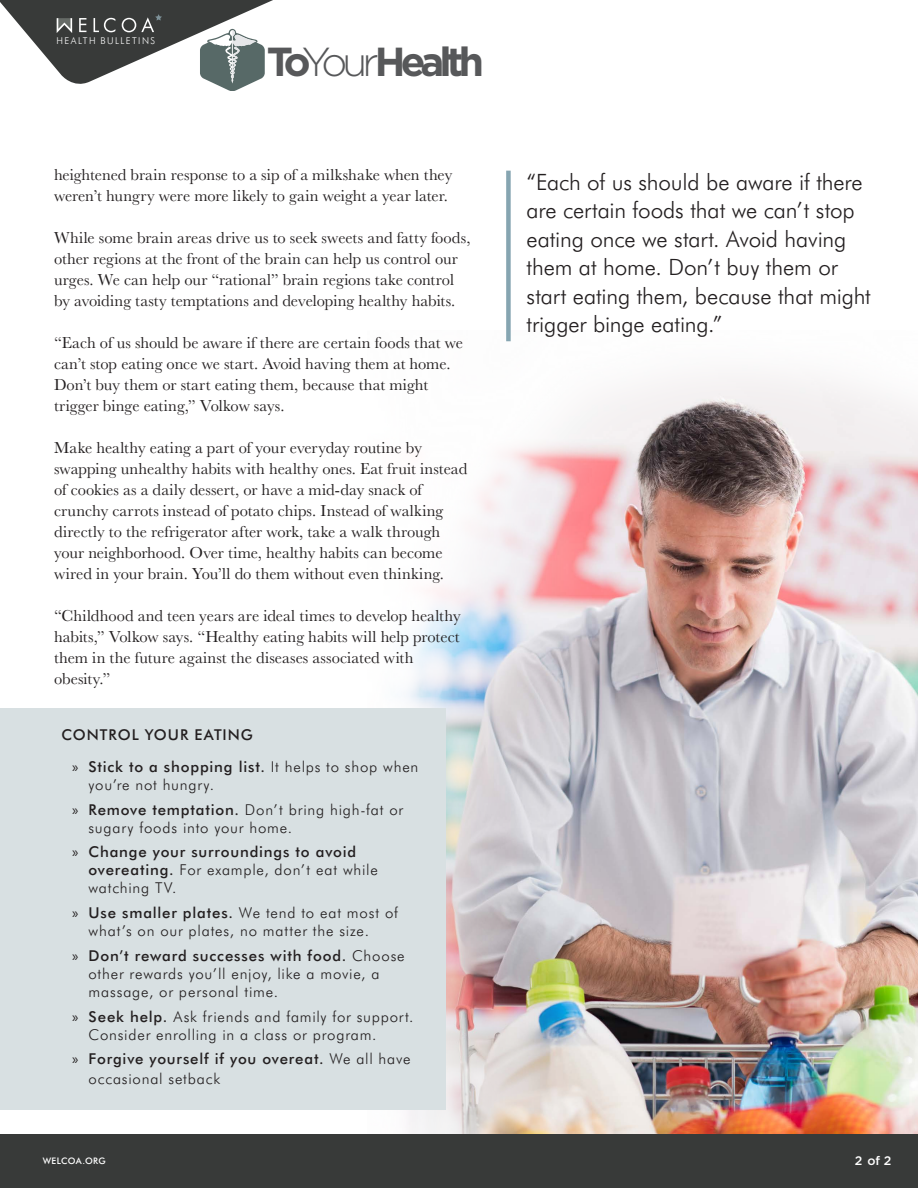
<style>
.page{position:relative;width:918px;height:1188px;background:#fff}
.page>*{position:absolute;margin:0;border:0;box-sizing:border-box;transform-origin:0 0}
.t1{font:700 40.5px "Gotham HTF";letter-spacing:-.12em;color:#57585a}
.Bullet{font:300 22.5px/28.5px "Futura BT";letter-spacing:-.005em;color:#231f20}
.Bullet-2{font:16.5px/21px "Baskerville";letter-spacing:.005em;color:#231f20}
.t2{font:300 15px/18px "Futura BT";letter-spacing:.055em;color:#231f20}
.Sub-Bullet{font:500 15px/18px "Futura BT";letter-spacing:.055em;color:#231f20}
.t3{font:500 12.3px "Gotham HTF";color:#fff}
.t4{font:300 9.45px "Futura BT";letter-spacing:.15em;color:#fff}
.t5{font:500 9px "Futura BT";letter-spacing:.03em;color:#fff}
.s1{font-weight:300}
.s2{font-family:"Myriad Pro";font-weight:400}
.s3{font-weight:500}
</style>
<div class="page">
<img style="left:368px;top:341px;width:550px;height:793px">
<div style="left:0;top:709px;width:446px;height:401px;background:#d8e0e2"></div>
<div style="left:506px;top:171px;width:5px;height:170px;background:#86a5b1"></div>
<svg style="left:0;top:0;width:273px;height:91px"></svg>
<div style="left:0;top:1134px;width:918px;height:54px;background:#383a39"></div>
<p class="t4" style="left:56px;top:34px;width:100px">HEALTH BULLETINS</p>
<h1 class="t1" style="left:267px;top:38px;width:219px">To<span class="s1">Your</span>Health</h1>
<p class="Bullet-2" style="left:54px;top:164px;width:400px">heightened brain response to a sip of a milkshake when they weren’t hungry were more likely to gain weight a year later.</p>
<p class="Bullet-2" style="left:54px;top:227px;width:418px">While some brain areas drive us to seek sweets and fatty foods, other regions at the front of the brain can help us control our urges. We can help our “rational” brain regions take control by avoiding tasty temptations and developing healthy habits.</p>
<p class="Bullet-2" style="left:54px;top:332px;width:411px">“Each of us should be aware if there are certain foods that we can’t stop eating once we start. Avoid having them at home.<br>Don’t buy them or start eating them, because that might trigger binge eating,” Volkow says.</p>
<p class="Bullet-2" style="left:54px;top:437px;width:415px">Make healthy eating a part of your everyday routine by swapping unhealthy habits with healthy ones. Eat fruit instead of cookies as a daily dessert, or have a mid-day snack of crunchy carrots instead of potato chips. Instead of walking directly to the refrigerator after work, take a walk through your neighborhood. Over time, healthy habits can become wired in your brain. You’ll do them without even thinking.</p>
<p class="Bullet-2" style="left:54px;top:605px;width:408px">“Childhood and teen years are ideal times to develop healthy habits,” Volkow says. “Healthy eating habits will help protect them in the future against the diseases associated with obesity.”</p>
<p class="Sub-Bullet" style="left:62px;top:726px;width:193px">CONTROL YOUR EATING</p>
<p class="t2" style="left:88px;top:758px;width:331px;text-indent:-16px"><span class="s2">»</span> <span class="s3">Stick to a shopping list.</span> It helps to shop when you’re not hungry.</p>
<p class="t2" style="left:88px;top:800px;width:316px;text-indent:-16px"><span class="s2">»</span> <span class="s3">Remove temptation.</span> Don’t bring high-fat or sugary foods into your home.</p>
<p class="Sub-Bullet" style="left:88px;top:843px;width:291px;text-indent:-16px"><span class="s2">»</span> Change your surroundings to avoid overeating. <span class="s1">For example, don’t eat while watching TV.</span></p>
<p class="t2" style="left:88px;top:904px;width:311px;text-indent:-16px"><span class="s2">»</span> <span class="s3">Use smaller plates.</span> We tend to eat most of what’s on our plates, no matter the size.</p>
<p class="t2" style="left:88px;top:947px;width:318px;text-indent:-16px"><span class="s2">»</span> <span class="s3">Don’t reward successes with food.</span> Choose other rewards you’ll enjoy, like a movie, a massage, or personal time.</p>
<p class="t2" style="left:88px;top:1007px;width:327px;text-indent:-16px"><span class="s2">»</span> <span class="s3">Seek help.</span> Ask friends and family for support.<br>Consider enrolling in a class or program.</p>
<p class="Sub-Bullet" style="left:88px;top:1049px;width:324px;line-height:19.8px;text-indent:-16px"><span class="s2">»</span> Forgive yourself if you overeat. <span class="s1">We all have occasional setback</span></p>
<p class="Bullet" style="left:526px;top:167px;width:346px">“Each of us should be aware if there are certain foods that we can’t stop eating once we start. Avoid having them at home. Don’t buy them or start eating them, because that might trigger binge eating.”</p>
<p class="t5" style="left:43px;top:1156px;width:65px">WELCOA.ORG</p>
<p class="t3" style="left:855px;top:1154px;width:38px">2 of 2</p>
</div>
